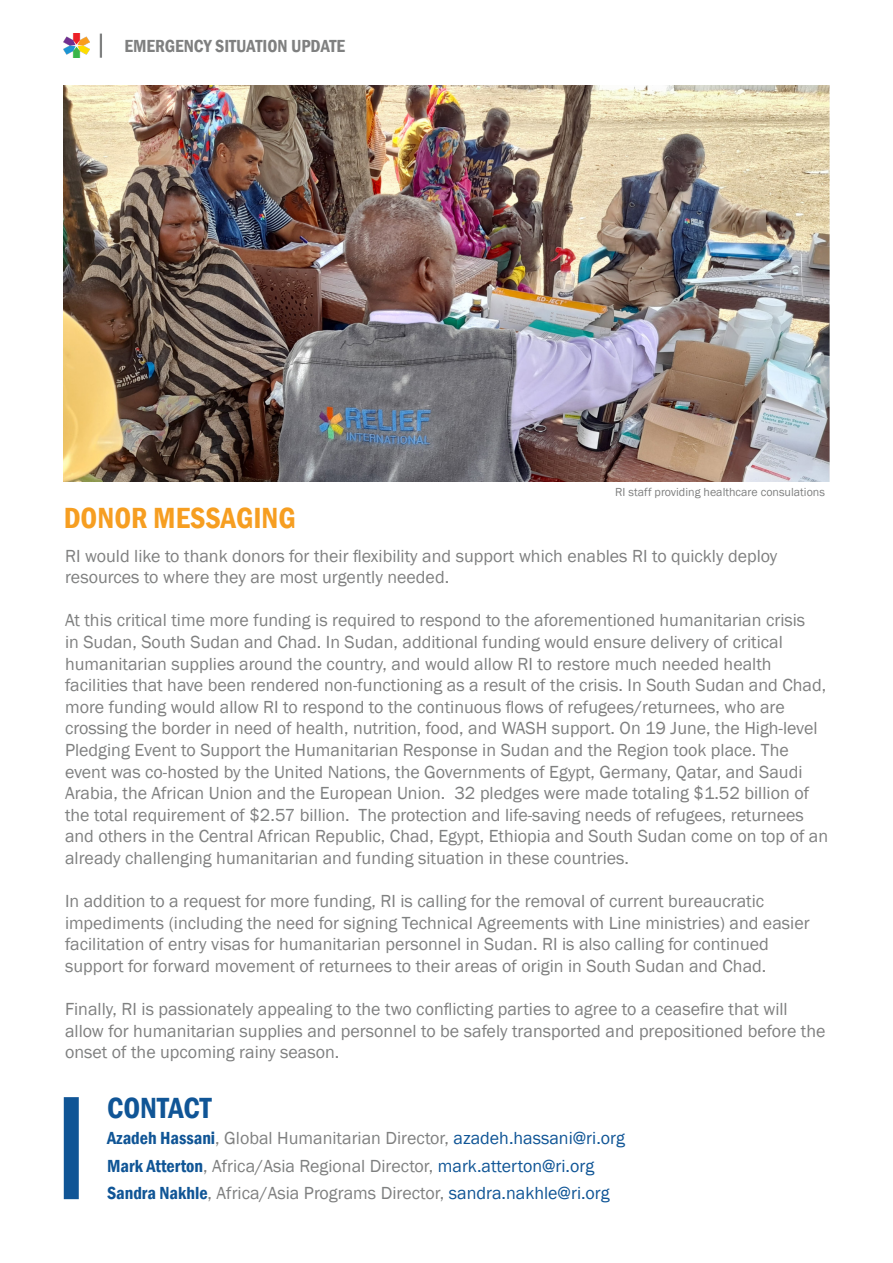
<style>
.page{position:relative;width:893px;height:1263px;background:#fff}
.page>*{position:absolute;margin:0;border:0;box-sizing:border-box;transform-origin:0 0}
.t1{font:600 condensed 30px "Franklin Gothic";color:#f69e21}
.t2{font:600 condensed 30px "Franklin Gothic";color:#105596}
.t3{font:18px/21.6px "Franklin Gothic";color:#7f8080}
.t4{font:600 condensed 18px "Franklin Gothic";color:#7f8080}
.t5{font:12px "Franklin Gothic";color:#7f8080}
.s1{font-weight:600;font-stretch:condensed;color:#105596}
.s2{color:#105596}
</style>
<div class="page">
<div style="left:64px;top:1097px;width:15px;height:102px;background:#105596"></div>
<img style="left:64px;top:34px;width:25px;height:24px">
<hr style="left:100px;top:34px;width:2px;height:24px;background:#7f8080">
<img style="left:64px;top:85px;width:765px;height:396px">
<p class="t4" style="left:124px;top:34px;width:222px">EMERGENCY SITUATION UPDATE</p>
<p class="t5" style="left:615px;top:484px;width:211px">RI staff providing healthcare consulations</p>
<p class="t1" style="left:64px;top:498px;width:234px">DONOR MESSAGING</p>
<p class="t3" style="left:65px;top:545px;width:714px">RI would like to thank donors for their flexibility and support which enables RI to quickly deploy resources to where they are most urgently needed.</p>
<p class="t3" style="left:65px;top:610px;width:765px">At this critical time more funding is required to respond to the aforementioned humanitarian crisis<br>in Sudan, South Sudan and Chad. In Sudan, additional funding would ensure delivery of critical humanitarian supplies around the country, and would allow RI to restore much needed health facilities that have been rendered non-functioning as a result of the crisis. In South Sudan and Chad, more funding would allow RI to respond to the continuous flows of refugees/returnees, who are crossing the border in need of health, nutrition, food, and WASH support. On 19 June, the High-level Pledging Event to Support the Humanitarian Response in Sudan and the Region took place. The event was co-hosted by the United Nations, the Governments of Egypt, Germany, Qatar, and Saudi Arabia, the African Union and the European Union. 32 pledges were made totaling $1.52 billion of the total requirement of $2.57 billion. The protection and life-saving needs of refugees, returnees and others in the Central African Republic, Chad, Egypt, Ethiopia and South Sudan come on top of an already challenging humanitarian and funding situation in these countries.</p>
<p class="t3" style="left:65px;top:891px;width:746px">In addition to a request for more funding, RI is calling for the removal of current bureaucratic impediments (including the need for signing Technical Agreements with Line ministries) and easier facilitation of entry visas for humanitarian personnel in Sudan. RI is also calling for continued support for forward movement of returnees to their areas of origin in South Sudan and Chad.</p>
<p class="t3" style="left:65px;top:999px;width:762px">Finally, RI is passionately appealing to the two conflicting parties to agree to a ceasefire that will allow for humanitarian supplies and personnel to be safely transported and prepositioned before the onset of the upcoming rainy season.</p>
<p class="t2" style="left:107px;top:1088px;width:106px">CONTACT</p>
<p class="t3" style="left:107px;top:1128px;width:519px"><span class="s1">Azadeh Hassani</span>, Global Humanitarian Director, <span class="s2">azadeh.hassani@ri.org</span></p>
<p class="t3" style="left:107px;top:1155px;width:489px"><span class="s1">Mark Atterton</span>, Africa/Asia Regional Director, <span class="s2">mark.atterton@ri.org</span></p>
<p class="t3" style="left:107px;top:1183px;width:504px"><span class="s1">Sandra Nakhle</span>, Africa/Asia Programs Director, <span class="s2">sandra.nakhle@ri.org</span></p>
</div>
